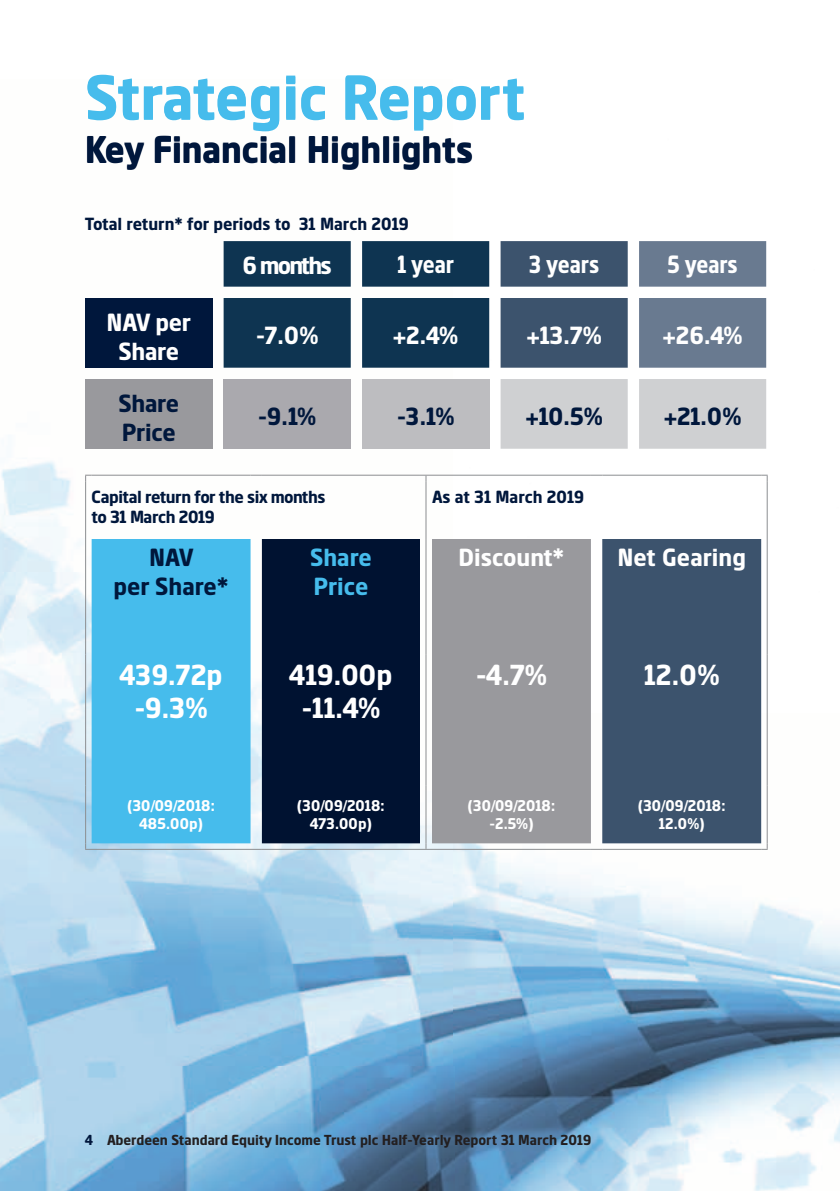
<style>
.page{position:relative;width:840px;height:1191px;background:#fff}
.page>*{position:absolute;margin:0;border:0;box-sizing:border-box;transform-origin:0 0}
.t1{font:700 60px "Standard Life";color:#46bcec}
.t2{font:700 36px "Standard Life";color:#00173c}
.t3{font:700 28px/33.6px "Standard Life";color:#fff;text-align:center}
.t4{font:700 24px/28.8px "Standard Life";letter-spacing:-.01em;color:#fff;text-align:center}
.t5{font:700 24px/28.8px "Standard Life";letter-spacing:-.01em;color:#00173c}
.t6{font:700 24px "Standard Life";letter-spacing:-.01em;color:#fff;scale:.9 1}
.t7{font:700 24px/28.8px "Standard Life";color:#46bcec}
.t8{font:700 17px/20.4px "Standard Life";letter-spacing:-.015em;color:#00173c}
.t9{font:700 15px/18px "Standard Life";color:#fff;text-align:center}
.t10{font:700 14px "Standard Life";color:#231f20}
.s1{color:#00173c}
</style>
<div class="page">
<img style="left:0;top:241px;width:839px;height:950px">
<svg style="left:223px;top:241px;width:266px;height:127px;background:#2e4f68"></svg>
<svg style="left:500px;top:241px;width:127px;height:127px;background:#4e637b"></svg>
<svg style="left:638px;top:241px;width:127px;height:127px;background:#78879b"></svg>
<div style="left:85px;top:298px;width:127px;height:70px;background:#00173c"></div>
<div style="left:85px;top:379px;width:127px;height:70px;background:#99999d"></div>
<div style="left:223px;top:379px;width:127px;height:70px;background:#aaa9ae"></div>
<div style="left:362px;top:379px;width:127px;height:70px;background:#bdbdc0"></div>
<div style="left:500px;top:379px;width:265px;height:70px;background:#cfd0d2"></div>
<div style="left:92px;top:539px;width:158px;height:304px;background:#46bcec"></div>
<div style="left:262px;top:539px;width:158px;height:304px;background:#001231"></div>
<div style="left:432px;top:539px;width:158px;height:304px;background:#99999d"></div>
<div style="left:602px;top:539px;width:158px;height:304px;background:#3c536d"></div>
<svg style="left:85px;top:475px;width:7px;height:6px"></svg>
<hr style="left:92px;top:475px;width:158px;height:1px;background:#8c8e91">
<svg style="left:250px;top:475px;width:12px;height:1px"></svg>
<hr style="left:262px;top:475px;width:158px;height:1px;background:#8c8e91">
<hr style="left:420px;top:475px;width:170px;height:1px;background:#8c8e91">
<svg style="left:590px;top:475px;width:12px;height:1px"></svg>
<hr style="left:602px;top:475px;width:158px;height:1px;background:#8c8e91">
<svg style="left:760px;top:475px;width:7px;height:6px"></svg>
<hr style="left:85px;top:481px;width:1px;height:58px;background:#8c8e91">
<hr style="left:766px;top:481px;width:1px;height:58px;background:#8c8e91">
<hr style="left:85px;top:539px;width:1px;height:116px;background:#8c8e91">
<hr style="left:766px;top:539px;width:1px;height:116px;background:#8c8e91">
<hr style="left:85px;top:655px;width:1px;height:130px;background:#8c8e91">
<hr style="left:766px;top:655px;width:1px;height:130px;background:#8c8e91">
<hr style="left:85px;top:785px;width:1px;height:58px;background:#8c8e91">
<hr style="left:766px;top:785px;width:1px;height:58px;background:#8c8e91">
<hr style="left:85px;top:849px;width:177px;height:1px;background:#8c8e91">
<hr style="left:262px;top:849px;width:158px;height:1px;background:#8c8e91">
<hr style="left:420px;top:849px;width:170px;height:1px;background:#8c8e91">
<svg style="left:590px;top:849px;width:12px;height:1px"></svg>
<hr style="left:602px;top:849px;width:158px;height:1px;background:#8c8e91">
<svg style="left:760px;top:843px;width:7px;height:7px"></svg>
<hr style="left:425px;top:481px;width:1px;height:58px;background:#8c8e91">
<hr style="left:425px;top:539px;width:1px;height:116px;background:#8c8e91">
<hr style="left:425px;top:655px;width:1px;height:130px;background:#8c8e91">
<hr style="left:425px;top:785px;width:1px;height:58px;background:#8c8e91">
<h1 class="t1" style="left:85px;top:76px;width:441px">Strategic Report</h1>
<h2 class="t2" style="left:85px;top:136px;width:389px">Key Financial Highlights</h2>
<p class="t8" style="left:85px;top:215px;width:325px">Total return* for periods to 31 March 201 9</p>
<h3 class="t4" style="left:242px;top:254px;width:91px">6 months</h3>
<h3 class="t6" style="left:397px;top:256px;width:65px">1 year</h3>
<h3 class="t6" style="left:529px;top:256px;width:79px">3 years</h3>
<h3 class="t6" style="left:667px;top:256px;width:80px">5 years</h3>
<h3 class="t4" style="left:107px;top:311px;width:86px">NAV per<br>Share</h3>
<h3 class="t4" style="left:256px;top:324px;width:64px">-7.0%</h3>
<h3 class="t4" style="left:393px;top:324px;width:66px">+ 2.4%</h3>
<h3 class="t4" style="left:526px;top:324px;width:76px">+13.7%</h3>
<h3 class="t4" style="left:662px;top:324px;width:81px">+26.4%</h3>
<h3 class="t5" style="left:118px;top:392px;width:62px">Share<br>Price</h3>
<h3 class="t5" style="left:258px;top:405px;width:59px">-9.1%</h3>
<h3 class="t5" style="left:397px;top:405px;width:59px">-3.1%</h3>
<h3 class="t5" style="left:525px;top:405px;width:78px">+ 10.5%</h3>
<h3 class="t5" style="left:663px;top:405px;width:78px">+ 21.0%</h3>
<p class="t8" style="left:92px;top:488px;width:235px">Capital return for the six months to 31 March 201 9</p>
<p class="t8" style="left:432px;top:488px;width:154px">As at 31 March 201 9</p>
<h3 class="t5" style="left:113px;top:545px;width:116px;text-align:center">NAV<br>per Share*</h3>
<h3 class="t7" style="left:310px;top:545px;width:63px">Share<br>Price</h3>
<h3 class="t4" style="left:458px;top:545px;width:108px">Discount*</h3>
<h3 class="t4" style="left:617px;top:545px;width:130px">Net Gearing</h3>
<h3 class="t3" style="left:120px;top:661px;width:104px">439.72p -9.3%</h3>
<h3 class="t3" style="left:289px;top:661px;width:104px">419.00p -11.4%</h3>
<h3 class="t3" style="left:476px;top:661px;width:72px">-4.7%</h3>
<h3 class="t3" style="left:643px;top:661px;width:77px">12.0%</h3>
<p class="t9" style="left:127px;top:798px;width:89px">(30/09/2018:<br>485.00p)</p>
<p class="t9" style="left:297px;top:798px;width:89px">(30/09/2018:<br>473.00p)</p>
<p class="t9" style="left:467px;top:798px;width:89px">(30/09/2018: -2.5%)</p>
<p class="t9" style="left:637px;top:798px;width:89px">(30/09/2018:<br>12.0%)</p>
<p class="t10" style="left:85px;top:1135px;width:507px"><span class="s1">4</span> Aberdeen Standard Equity Income Trust plc Half-Yearly Report 31 March 201 9</p>
</div>
